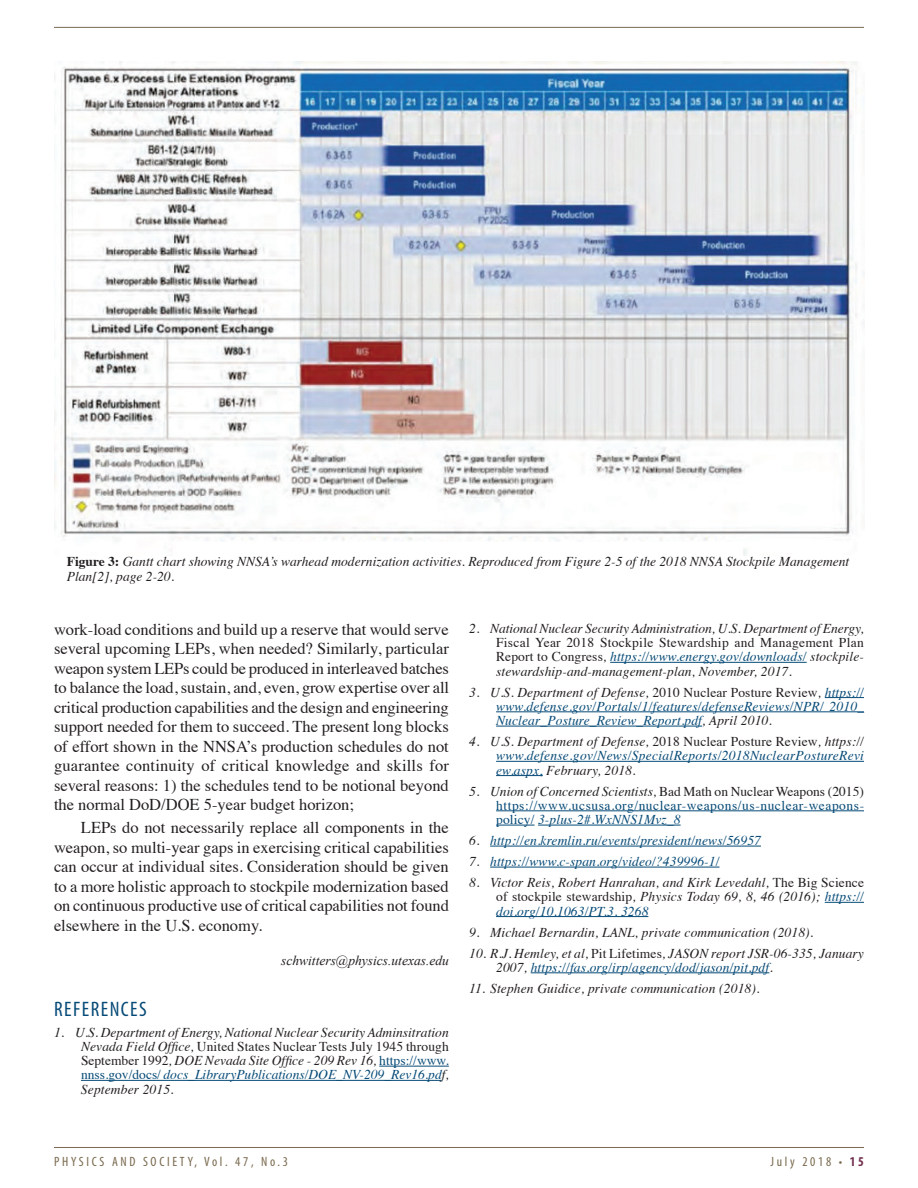
<style>
.page{position:relative;width:918px;height:1188px;background:#fff}
.page>*{position:absolute;margin:0;border:0;box-sizing:border-box;transform-origin:0 0}
.t1{font:condensed 21px "Myriad Pro";letter-spacing:.07em;color:#064a77}
.t2{font:16.5px/19.5px "Times";color:#231f20;text-align:justify}
.t3{font:italic 13.5px/14.2px "Times";color:#231f20;text-align:justify}
.t4{font:italic 13.5px/14.2px "Times";letter-spacing:.01em;color:#064a77;text-align:justify}
.t5{font:13.5px/14.2px "Times";letter-spacing:.02em;color:#231f20;text-align:justify}
.t6{font:13.5px/14.2px "Times";letter-spacing:.04em;color:#064a77;text-align:justify}
.t7{font:condensed 13.5px "Myriad Pro";letter-spacing:.2em;color:#79694e}
.t8{font:italic 13.5px "Times New Roman";color:#231f20}
.s1{font-weight:700;font-style:normal}
.s2{font-style:normal}
.s3{font-style:normal;color:#064a77}
.s4{color:#064a77}
.s5{font-style:italic}
.s6{font-style:italic;color:#064a77}
.s7{color:#231f20}
.s8{font-style:normal;color:#231f20}
.s9{font-style:italic;color:#231f20}
.s10{font-weight:700;color:#722e4e}
</style>
<div class="page">
<hr style="left:54px;top:1147px;width:810px;height:1px;background:#79694e">
<hr style="left:54px;top:27px;width:810px;height:1px;background:#79694e">
<hr style="left:379px;top:1066px;width:70px;height:1px;background:#064a77">
<hr style="left:81px;top:1080px;width:361px;height:1px;background:#064a77">
<hr style="left:610px;top:662px;width:197px;height:1px;background:#064a77">
<hr style="left:825px;top:697px;width:39px;height:1px;background:#064a77">
<hr style="left:496px;top:711px;width:368px;height:1px;background:#064a77">
<hr style="left:496px;top:726px;width:206px;height:1px;background:#064a77">
<hr style="left:496px;top:761px;width:368px;height:1px;background:#064a77">
<hr style="left:496px;top:775px;width:47px;height:1px;background:#064a77">
<hr style="left:496px;top:810px;width:368px;height:1px;background:#064a77">
<hr style="left:496px;top:825px;width:39px;height:1px;background:#064a77">
<hr style="left:538px;top:825px;width:143px;height:1px;background:#064a77">
<hr style="left:490px;top:846px;width:271px;height:1px;background:#064a77">
<hr style="left:490px;top:867px;width:230px;height:1px;background:#064a77">
<hr style="left:825px;top:902px;width:39px;height:1px;background:#064a77">
<hr style="left:496px;top:916px;width:152px;height:1px;background:#064a77">
<hr style="left:531px;top:972px;width:238px;height:1px;background:#064a77">
<img style="left:55px;top:62px;width:810px;height:493px">
<p class="t3" style="left:67px;top:554px;width:784px"><span class="s1">Figure 3:</span> Gantt chart showing NNSA’s warhead modernization activities. Reproduced from Figure 2-5 of the 2018 NNSA Stockpile Management<br>Plan[2], page 2-20.</p>
<p class="t2" style="left:54px;top:618px;width:397px">work-load conditions and build up a reserve that would serve several upcoming LEPs, when needed? Similarly, particular weapon system LEPs could be produced in interleaved batches to balance the load, sustain, and, even, grow expertise over all critical production capabilities and the design and engineering support needed for them to succeed. The present long blocks of effort shown in the NNSA’s production schedules do not guarantee continuity of critical knowledge and skills for several reasons: 1) the schedules tend to be notional beyond the normal DoD/DOE 5-year budget horizon;</p>
<p class="t2" style="left:54px;top:816px;width:396px;text-indent:27px">LEPs do not necessarily replace all components in the weapon, so multi-year gaps in exercising critical capabilities can occur at individual sites. Consideration should be given to a more holistic approach to stockpile modernization based on continuous productive use of critical capabilities not found elsewhere in the U.S. economy.</p>
<p class="t8" style="left:281px;top:951px;width:169px">schwitters@physics.utexas.edu</p>
<h1 class="t1" style="left:54px;top:997px;width:94px">REFERENCES</h1>
<p class="t3" style="left:81px;top:1024px;width:369px;text-indent:-27px">1. U.S. Department of Energy, National Nuclear Security Adminsitration Nevada Field Office, <span class="s2">United States Nuclear Tests July 1945 through September 1992</span>, DOE Nevada Site Office - 209 Rev 16, <span class="s3">https://www. nnss.gov/docs/</span> <span class="s4">docs_LibraryPublications/DOE_NV-209_Rev16.pd</span>f, September 2015.</p>
<p class="t3" style="left:469px;top:620px;width:396px">2. National Nuclear Security Administration, U.S. Department of Energy,</p>
<p class="t5" style="left:496px;top:634px;width:369px">Fiscal Year 2018 Stockpile Stewardship and Management Plan Report to Congress<span class="s5">,</span> <span class="s6">https://www.energy.gov/downloads/</span> <span class="s5">stockpile&shy;stewardship-and-management-plan, November, 2017.</span></p>
<p class="t4" style="left:496px;top:684px;width:370px;text-indent:-27px"><span class="s7">3. U.S. Department of Defense,</span> <span class="s8">2010 Nuclear Posture Review</span><span class="s7">,</span> https:// www.defense.gov/Portals/1/features/defenseReviews/NPR/ 2010_ Nuclear_Posture_Review_Report.pdf<span class="s7">, April 2010.</span></p>
<p class="t4" style="left:496px;top:734px;width:369px;text-indent:-27px"><span class="s7">4. U.S. Department of Defense,</span> <span class="s8">2018 Nuclear Posture Review</span><span class="s7">, https:// </span>www.defense.gov/News/SpecialReports/2018NuclearPostureRevi ew.aspx<span class="s2">,</span> <span class="s7">February, 2018.</span></p>
<p class="t6" style="left:496px;top:783px;width:370px;text-indent:-27px"><span class="s9">5. Union of Concerned Scientists,</span> <span class="s7">Bad Math on Nuclear Weapons (2015) </span>https://www.ucsusa.org/nuclear-weapons/us-nuclear-weapons&shy;policy/ <span class="s5">3-plus-2#.WxNNS1Mvz_8</span></p>
<p class="t4" style="left:469px;top:833px;width:293px"><span class="s7">6.</span> http://en.kremlin.ru/events/president/news/56957</p>
<p class="t4" style="left:469px;top:854px;width:252px"><span class="s7">7.</span> https://www.c-span.org/video/?439996-1/</p>
<p class="t3" style="left:496px;top:875px;width:369px;text-indent:-27px">8. Victor Reis, Robert Hanrahan, and Kirk Levedahl, <span class="s2">The Big Science of stockpile stewardship</span>, Physics Today 69, 8, 46 (2016); <span class="s4">https:// doi.org/10.1063/PT.3. 3268</span></p>
<p class="t3" style="left:469px;top:924px;width:346px">9. Michael Bernardin, LANL, private communication (2018).</p>
<p class="t3" style="left:496px;top:945px;width:369px;text-indent:-27px">10. R.J. Hemley, et al, <span class="s2">Pit Lifetimes</span>, JASON report JSR-06-335, January<br>2007, <span class="s4">https://fas.org/irp/agency/dod/jason/pit.pdf</span>.</p>
<p class="t3" style="left:469px;top:980px;width:292px">11. Stephen Guidice, private communication (2018).</p>
<p class="t7" style="left:54px;top:1154px;width:236px">PHYSICS AND SOCIETY, Vol. 47, No.3</p>
<p class="t7" style="left:771px;top:1154px;width:95px">July 2018 • <span class="s10">15</span></p>
</div>
